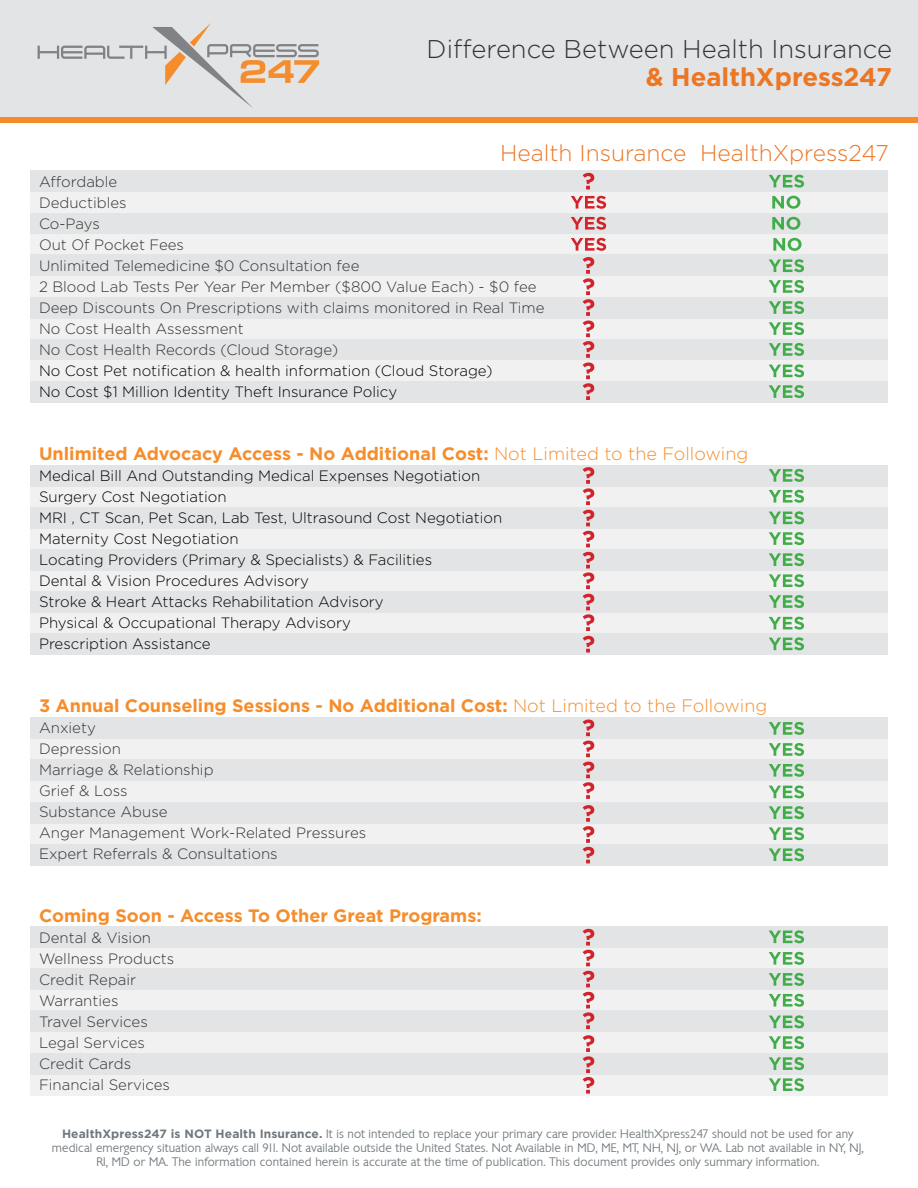
<style>
.page{position:relative;width:918px;height:1188px;background:#fff}
.page>*{position:absolute;margin:0;border:0;box-sizing:border-box;transform-origin:0 0}
.t1{font:300 25.65px "Gotham";color:#333}
.t2{font:700 25.65px "Gotham";color:#ec7624}
.t3{font:300 22.8px "Gotham";color:#ec7624}
.t4{font:700 18px "Gotham";color:#f68d2c}
.t5{font:300 15px "Gotham";color:#333}
.t6{font:300 15px "Gotham";color:#000}
.t7{font:300 12px/14.4px "Chantilly";letter-spacing:.01em;color:#70787d;text-align:center}
.s1{font-weight:300}
.s2{font-family:"Gotham";font-weight:700}
</style>
<div class="page">
<div style="left:30px;top:613px;width:858px;height:21px;background:#f1f1f2"></div>
<div style="left:30px;top:634px;width:858px;height:21px;background:#e2e4e5"></div>
<div style="left:30px;top:948px;width:858px;height:21px;background:#f1f1f2"></div>
<div style="left:30px;top:927px;width:858px;height:21px;background:#e2e4e5"></div>
<div style="left:30px;top:990px;width:858px;height:21px;background:#f1f1f2"></div>
<div style="left:30px;top:969px;width:858px;height:21px;background:#e2e4e5"></div>
<div style="left:30px;top:1032px;width:858px;height:21px;background:#f1f1f2"></div>
<div style="left:30px;top:1011px;width:858px;height:21px;background:#e2e4e5"></div>
<div style="left:30px;top:1074px;width:858px;height:21px;background:#f1f1f2"></div>
<div style="left:30px;top:1053px;width:858px;height:21px;background:#e2e4e5"></div>
<div style="left:30px;top:739px;width:858px;height:21px;background:#f1f1f2"></div>
<div style="left:30px;top:718px;width:858px;height:21px;background:#e2e4e5"></div>
<div style="left:30px;top:781px;width:858px;height:21px;background:#f1f1f2"></div>
<div style="left:30px;top:760px;width:858px;height:21px;background:#e2e4e5"></div>
<div style="left:30px;top:823px;width:858px;height:21px;background:#f1f1f2"></div>
<div style="left:30px;top:802px;width:858px;height:21px;background:#e2e4e5"></div>
<div style="left:30px;top:844px;width:858px;height:21px;background:#e2e4e5"></div>
<div style="left:30px;top:234px;width:858px;height:21px;background:#f1f1f2"></div>
<div style="left:30px;top:213px;width:858px;height:21px;background:#e2e4e5"></div>
<div style="left:30px;top:276px;width:858px;height:21px;background:#f1f1f2"></div>
<div style="left:30px;top:255px;width:858px;height:21px;background:#e2e4e5"></div>
<div style="left:30px;top:318px;width:858px;height:21px;background:#f1f1f2"></div>
<div style="left:30px;top:297px;width:858px;height:21px;background:#e2e4e5"></div>
<div style="left:30px;top:339px;width:858px;height:21px;background:#e2e4e5"></div>
<div style="left:30px;top:360px;width:858px;height:21px;background:#f1f1f2"></div>
<div style="left:30px;top:381px;width:858px;height:21px;background:#e2e4e5"></div>
<div style="left:30px;top:486px;width:858px;height:22px;background:#f1f1f2"></div>
<div style="left:30px;top:465px;width:858px;height:21px;background:#e2e4e5"></div>
<div style="left:30px;top:529px;width:858px;height:21px;background:#f1f1f2"></div>
<div style="left:30px;top:508px;width:858px;height:21px;background:#e2e4e5"></div>
<div style="left:30px;top:571px;width:858px;height:21px;background:#f1f1f2"></div>
<div style="left:30px;top:550px;width:858px;height:21px;background:#e2e4e5"></div>
<div style="left:30px;top:592px;width:858px;height:21px;background:#e2e4e5"></div>
<div style="left:30px;top:192px;width:858px;height:21px;background:#f1f1f2"></div>
<div style="left:30px;top:171px;width:858px;height:21px;background:#e2e4e5"></div>
<div style="left:0;top:0;width:918px;height:122px;background:#e2e4e5"></div>
<svg style="left:38px;top:23px;width:281px;height:85px"></svg>
<div style="left:0;top:117px;width:918px;height:5px;background:#f58c29"></div>
<svg style="left:583px;top:173px;width:11px;height:17px"></svg>
<svg style="left:583px;top:257px;width:11px;height:143px"></svg>
<svg style="left:583px;top:720px;width:11px;height:79px"></svg>
<svg style="left:583px;top:805px;width:11px;height:58px"></svg>
<svg style="left:583px;top:1035px;width:11px;height:59px"></svg>
<svg style="left:583px;top:929px;width:11px;height:100px"></svg>
<svg style="left:772px;top:196px;width:28px;height:13px"></svg>
<svg style="left:772px;top:217px;width:28px;height:13px"></svg>
<svg style="left:773px;top:238px;width:29px;height:13px"></svg>
<svg style="left:571px;top:196px;width:35px;height:13px"></svg>
<svg style="left:571px;top:217px;width:35px;height:13px"></svg>
<svg style="left:571px;top:238px;width:35px;height:13px"></svg>
<svg style="left:583px;top:467px;width:11px;height:186px"></svg>
<svg style="left:769px;top:175px;width:35px;height:13px"></svg>
<svg style="left:769px;top:259px;width:35px;height:13px"></svg>
<svg style="left:769px;top:280px;width:35px;height:13px"></svg>
<svg style="left:769px;top:301px;width:35px;height:13px"></svg>
<svg style="left:769px;top:322px;width:35px;height:13px"></svg>
<svg style="left:769px;top:343px;width:35px;height:13px"></svg>
<svg style="left:769px;top:364px;width:35px;height:13px"></svg>
<svg style="left:769px;top:385px;width:35px;height:13px"></svg>
<svg style="left:769px;top:469px;width:35px;height:13px"></svg>
<svg style="left:769px;top:490px;width:35px;height:13px"></svg>
<svg style="left:769px;top:511px;width:35px;height:13px"></svg>
<svg style="left:769px;top:532px;width:35px;height:13px"></svg>
<svg style="left:769px;top:553px;width:35px;height:13px"></svg>
<svg style="left:769px;top:574px;width:35px;height:13px"></svg>
<svg style="left:769px;top:595px;width:35px;height:13px"></svg>
<svg style="left:769px;top:617px;width:35px;height:13px"></svg>
<svg style="left:769px;top:637px;width:35px;height:13px"></svg>
<svg style="left:769px;top:722px;width:35px;height:13px"></svg>
<svg style="left:769px;top:743px;width:35px;height:13px"></svg>
<svg style="left:769px;top:764px;width:35px;height:13px"></svg>
<svg style="left:769px;top:785px;width:35px;height:13px"></svg>
<svg style="left:769px;top:806px;width:35px;height:13px"></svg>
<svg style="left:769px;top:827px;width:35px;height:13px"></svg>
<svg style="left:769px;top:848px;width:35px;height:13px"></svg>
<svg style="left:769px;top:952px;width:35px;height:13px"></svg>
<svg style="left:769px;top:973px;width:35px;height:13px"></svg>
<svg style="left:769px;top:994px;width:35px;height:13px"></svg>
<svg style="left:769px;top:1015px;width:35px;height:13px"></svg>
<svg style="left:769px;top:1036px;width:35px;height:13px"></svg>
<svg style="left:769px;top:1057px;width:35px;height:13px"></svg>
<svg style="left:769px;top:1078px;width:35px;height:13px"></svg>
<svg style="left:769px;top:930px;width:35px;height:13px"></svg>
<p class="t1" style="left:427px;top:33px;width:467px">Difference Between Health Insurance</p>
<p class="t2" style="left:646px;top:62px;width:248px">&amp; HealthXpress247</p>
<p class="t3" style="left:500px;top:138px;width:390px">Health Insurance HealthXpress247</p>
<p class="t5" style="left:39px;top:172px;width:80px">Affordable</p>
<p class="t5" style="left:39px;top:193px;width:89px">Deductibles</p>
<p class="t5" style="left:39px;top:214px;width:62px">Co-Pays</p>
<p class="t5" style="left:39px;top:235px;width:147px">Out Of Pocket Fees</p>
<p class="t5" style="left:39px;top:256px;width:322px">Unlimited Telemedicine $0 Consultation fee</p>
<p class="t5" style="left:39px;top:277px;width:499px">2 Blood Lab Tests Per Year Per Member ($800 Value Each) - $0 fee</p>
<p class="t5" style="left:39px;top:298px;width:507px">Deep Discounts On Prescriptions with claims monitored in Real Time</p>
<p class="t5" style="left:39px;top:319px;width:206px">No Cost Health Assessment</p>
<p class="t5" style="left:39px;top:340px;width:301px">No Cost Health Records (Cloud Storage)</p>
<p class="t6" style="left:39px;top:361px;width:455px">No Cost Pet notification &amp; health information (Cloud Storage)</p>
<p class="t6" style="left:39px;top:382px;width:360px">No Cost $1 Million Identity Theft Insurance Policy</p>
<p class="t4" style="left:39px;top:443px;width:711px">Unlimited Advocacy Access - No Additional Cost: <span class="s1">Not Limited to the Following</span></p>
<p class="t6" style="left:39px;top:466px;width:443px">Medical Bill And Outstanding Medical Expenses Negotiation</p>
<p class="t6" style="left:39px;top:487px;width:189px">Surgery Cost Negotiation</p>
<p class="t6" style="left:39px;top:508px;width:465px">MRI , CT Scan, Pet Scan, Lab Test, Ultrasound Cost Negotiation</p>
<p class="t6" style="left:39px;top:529px;width:201px">Maternity Cost Negotiation</p>
<p class="t6" style="left:39px;top:550px;width:395px">Locating Providers (Primary &amp; Specialists) &amp; Facilities</p>
<p class="t6" style="left:39px;top:571px;width:272px">Dental &amp; Vision Procedures Advisory</p>
<p class="t6" style="left:39px;top:592px;width:346px">Stroke &amp; Heart Attacks Rehabilitation Advisory</p>
<p class="t6" style="left:39px;top:613px;width:313px">Physical &amp; Occupational Therapy Advisory</p>
<p class="t6" style="left:39px;top:634px;width:173px">Prescription Assistance</p>
<p class="t4" style="left:39px;top:695px;width:730px">3 Annual Counseling Sessions - No Additional Cost: <span class="s1">Not Limited to the Following</span></p>
<p class="t5" style="left:39px;top:718px;width:58px">Anxiety</p>
<p class="t5" style="left:39px;top:739px;width:84px">Depression</p>
<p class="t5" style="left:39px;top:760px;width:176px">Marriage &amp; Relationship</p>
<p class="t5" style="left:39px;top:781px;width:90px">Grief &amp; Loss</p>
<p class="t5" style="left:39px;top:802px;width:130px">Substance Abuse</p>
<p class="t5" style="left:39px;top:823px;width:329px">Anger Management Work-Related Pressures</p>
<p class="t5" style="left:39px;top:844px;width:240px">Expert Referrals &amp; Consultations</p>
<p class="t4" style="left:39px;top:905px;width:444px">Coming Soon - Access To Other Great Programs:</p>
<p class="t5" style="left:39px;top:928px;width:114px">Dental &amp; Vision</p>
<p class="t5" style="left:39px;top:949px;width:137px">Wellness Products</p>
<p class="t5" style="left:39px;top:970px;width:99px">Credit Repair</p>
<p class="t5" style="left:39px;top:991px;width:81px">Warranties</p>
<p class="t5" style="left:39px;top:1012px;width:110px">Travel Services</p>
<p class="t5" style="left:39px;top:1033px;width:108px">Legal Services</p>
<p class="t5" style="left:39px;top:1054px;width:94px">Credit Cards</p>
<p class="t5" style="left:39px;top:1075px;width:133px">Financial Services</p>
<p class="t7" style="left:52px;top:1126px;width:813px"><span class="s2">HealthXpress247 is NOT Health Insurance.</span> It is not intended to replace your primary care provider. HealthXpress247 should not be used for any medical emergency situation always call 911. Not available outside the United States. Not Available in MD, ME, MT, NH, NJ, or WA. Lab not available in NY, NJ,<br>RI, MD or MA. The information contained herein is accurate at the time of publication. This document provides only summary information.</p>
</div>
